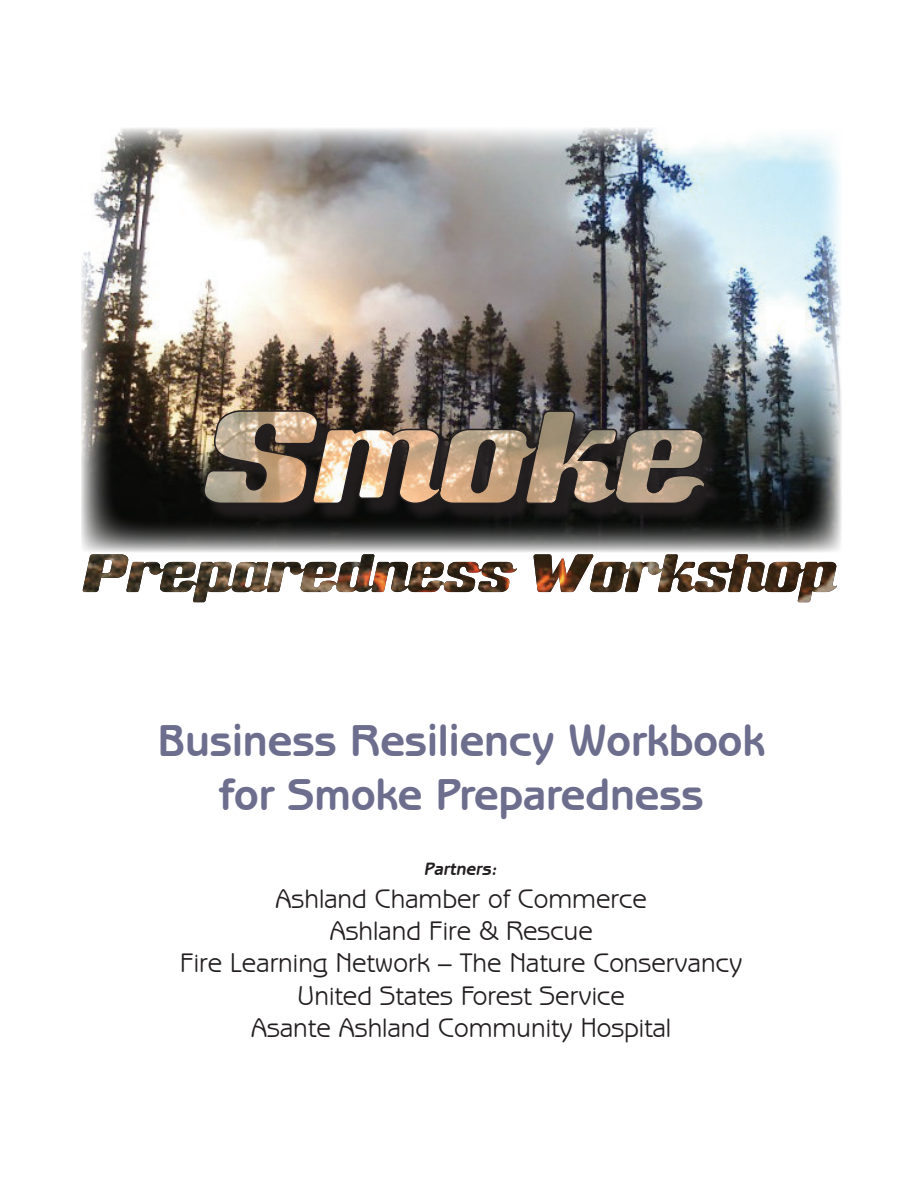
<style>
.page{position:relative;width:918px;height:1188px;background:#fff}
.page>*{position:absolute;margin:0;border:0;box-sizing:border-box;transform-origin:0 0}
.t1{font:700 45px/54px "Benguiat Gothic IT Cby BT";color:#6d6e8e;text-align:center}
.t2{font:27px/32.4px "Benguiat Gothic IT Cby BT";color:#231f20;text-align:center}
.t3{font:italic 700 18px "Benguiat Gothic IT Cby BT";color:#231f20}
</style>
<div class="page">
<img style="left:81px;top:128px;width:760px;height:424px">
<div style="left:206px;top:413px;width:518px;height:110px;background:#231f20;opacity:.75"></div>
<img style="left:200px;top:409px;width:507px;height:96px">
<svg style="left:83px;top:554px;width:506px;height:48px"></svg>
<img style="left:589px;top:554px;width:248px;height:48px">
<h1 class="t1" style="left:158px;top:713px;width:608px">Business Resiliency Workbook for Smoke Preparedness</h1>
<p class="t3" style="left:425px;top:858px;width:75px">Partners:</p>
<p class="t2" style="left:180px;top:882px;width:564px">Ashland Chamber of Commerce<br>Ashland Fire &amp; Rescue<br>Fire Learning Network – The Nature Conservancy<br>United States Forest Service<br>Asante Ashland Community Hospital</p>
</div>
